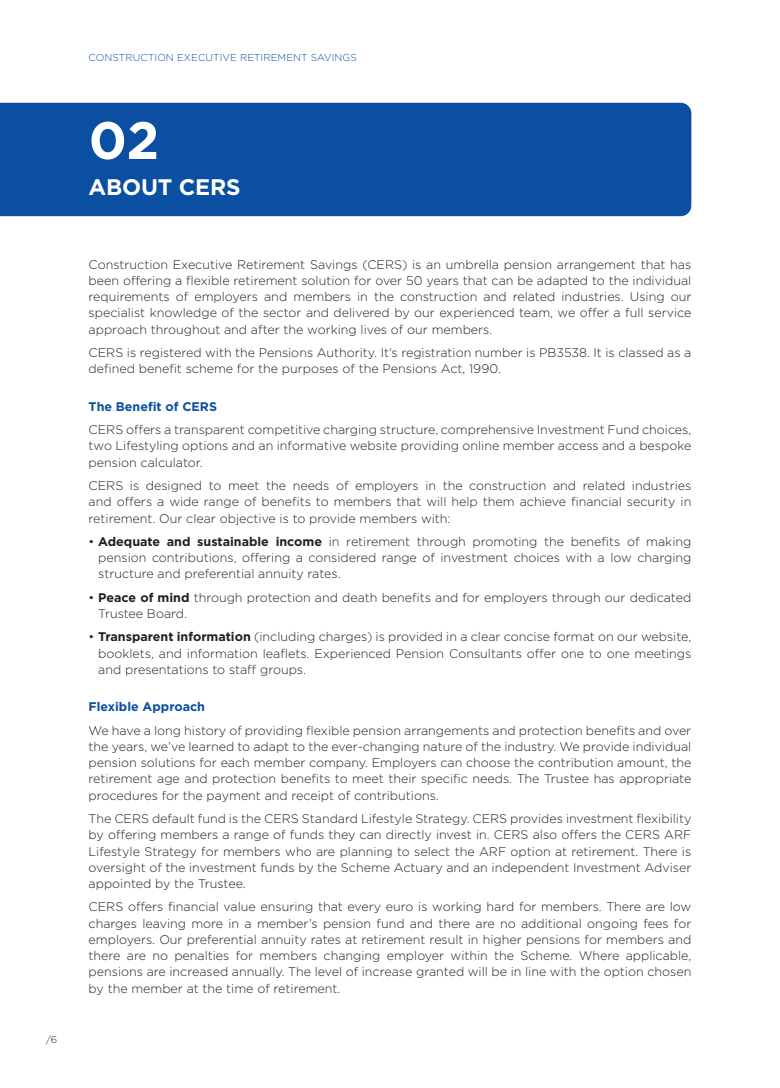
<style>
.page{position:relative;width:780px;height:1088px;background:#fff}
.page>*{position:absolute;margin:0;border:0;box-sizing:border-box;transform-origin:0 0}
.t1{font:700 52.5px "Gotham";color:#fff}
.t2{font:700 22.5px "Gotham";letter-spacing:-.01em;color:#fff}
.Body{font:300 12.5px/16.2px "Gotham";color:#231f20;text-align:justify}
.Body-2{font:700 12.5px "Gotham";color:#0a4fa2}
.t3{font:300 10px "Gotham";letter-spacing:.01em;color:#0a4fa2}
.t4{font:300 10px "Gotham";color:#231f20}
.s1{font-weight:700}
</style>
<div class="page">
<div style="left:0;top:103px;width:691px;height:113px;background:#0a4fa2"></div>
<p class="t4" style="left:46px;top:1033px;width:13px">/6</p>
<p class="t3" style="left:89px;top:51px;width:270px">CONSTRUCTION EXECUTIVE RETIREMENT SAVINGS</p>
<p class="t1" style="left:89px;top:106px;width:72px">02</p>
<p class="t2" style="left:89px;top:172px;width:153px">ABOUT CERS</p>
<p class="Body" style="left:89px;top:256px;width:604px">Construction Executive Retirement Savings (CERS) is an umbrella pension arrangement that has been offering a flexible retirement solution for over 50 years that can be adapted to the individual requirements of employers and members in the construction and related industries. Using our specialist knowledge of the sector and delivered by our experienced team, we offer a full service approach throughout and after the working lives of our members.</p>
<p class="Body" style="left:89px;top:344px;width:604px">CERS is registered with the Pensions Authority. It’s registration number is PB3538. It is classed as a defined benefit scheme for the purposes of the Pensions Act, 1990.</p>
<p class="Body-2" style="left:89px;top:398px;width:130px">The Benefit of CERS</p>
<p class="Body" style="left:89px;top:421px;width:604px">CERS offers a transparent competitive charging structure, comprehensive Investment Fund choices, two Lifestyling options and an informative website providing online member access and a bespoke pension calculator.</p>
<p class="Body" style="left:89px;top:477px;width:604px">CERS is designed to meet the needs of employers in the construction and related industries and offers a wide range of benefits to members that will help them achieve financial security in retirement. Our clear objective is to provide members with:</p>
<p class="Body" style="left:98px;top:533px;width:594px;text-indent:-10px">• <span class="s1">Adequate and sustainable income</span> in retirement through promoting the benefits of making pension contributions, offering a considered range of investment choices with a low charging structure and preferential annuity rates.</p>
<p class="Body" style="left:98px;top:589px;width:594px;text-indent:-10px">• <span class="s1">Peace of mind</span> through protection and death benefits and for employers through our dedicated<br>Trustee Board.</p>
<p class="Body" style="left:98px;top:628px;width:594px;text-indent:-10px">• <span class="s1">Transparent information</span> (including charges) is provided in a clear concise format on our website, booklets, and information leaflets. Experienced Pension Consultants offer one to one meetings and presentations to staff groups.</p>
<p class="Body-2" style="left:89px;top:698px;width:118px">Flexible Approach</p>
<p class="Body" style="left:89px;top:722px;width:604px">We have a long history of providing flexible pension arrangements and protection benefits and over the years, we’ve learned to adapt to the ever-changing nature of the industry. We provide individual pension solutions for each member company. Employers can choose the contribution amount, the retirement age and protection benefits to meet their specific needs. The Trustee has appropriate procedures for the payment and receipt of contributions.</p>
<p class="Body" style="left:89px;top:810px;width:604px">The CERS default fund is the CERS Standard Lifestyle Strategy. CERS provides investment flexibility by offering members a range of funds they can directly invest in. CERS also offers the CERS ARF Lifestyle Strategy for members who are planning to select the ARF option at retirement. There is oversight of the investment funds by the Scheme Actuary and an independent Investment Adviser appointed by the Trustee.</p>
<p class="Body" style="left:89px;top:898px;width:604px">CERS offers financial value ensuring that every euro is working hard for members. There are low charges leaving more in a member’s pension fund and there are no additional ongoing fees for employers. Our preferential annuity rates at retirement result in higher pensions for members and there are no penalties for members changing employer within the Scheme. Where applicable, pensions are increased annually. The level of increase granted will be in line with the option chosen by the member at the time of retirement.</p>
</div>
